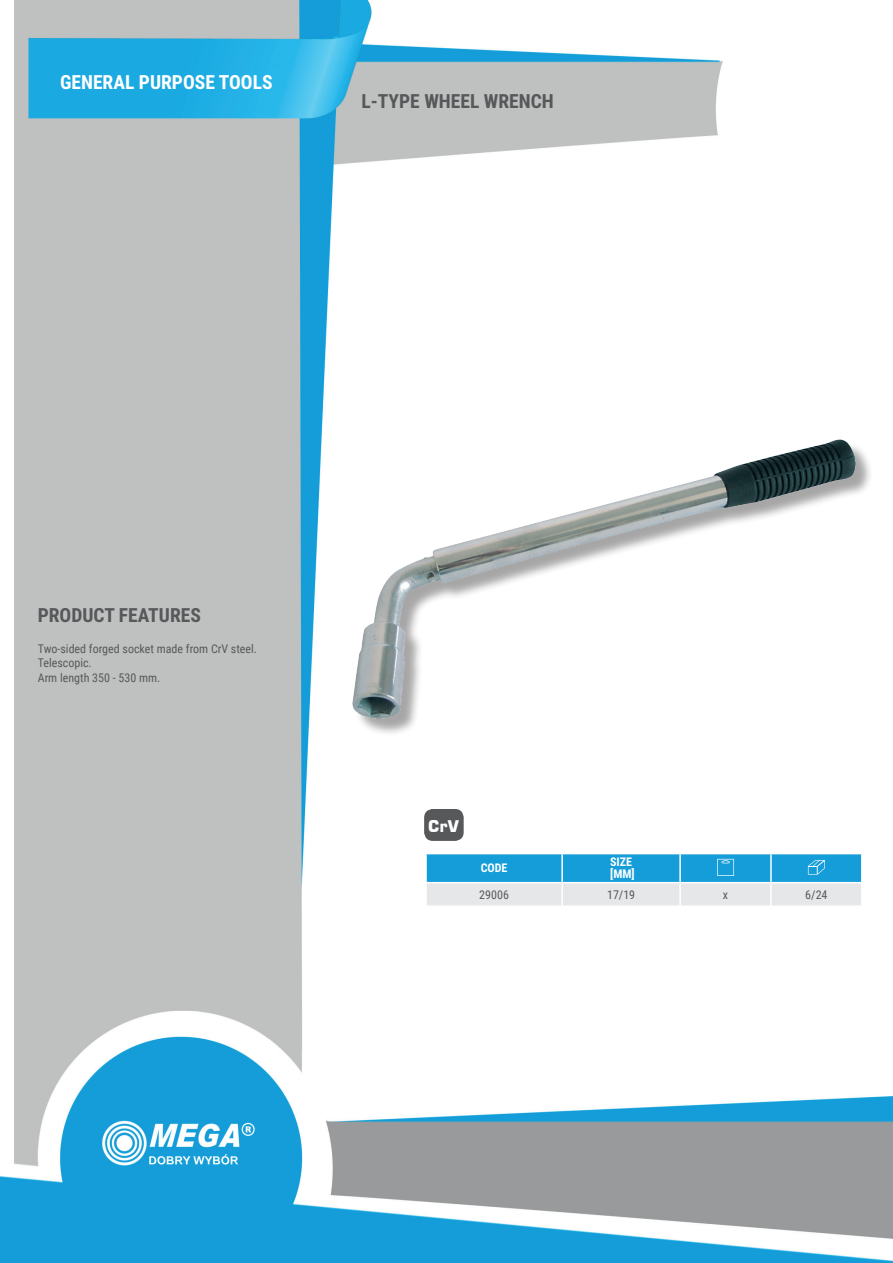
<style>
.page{position:relative;width:893px;height:1263px;background:#fff}
.page>*{position:absolute;margin:0;border:0;box-sizing:border-box;transform-origin:0 0}
.t1{font:700 19.5px "Roboto Condensed";color:#57585a}
.t2{font:700 19.5px "Roboto Condensed";color:#fff}
.t3{font:700 16.05px "Square 721 BT";color:#fff}
.t4{font:12px/14.4px "Roboto Condensed";color:#57585a}
.t5{font:700 12px/12px "Roboto Condensed";color:#fff}
</style>
<div class="page">
<img style="left:0;top:0;width:893px;height:1263px">
<div style="left:356px;top:442px;width:518px;height:295px;background:#231f20;opacity:.4"></div>
<img style="left:353px;top:439px;width:502px;height:280px">
<hr style="left:425px;top:854px;width:2px;height:28px;background:#fff">
<hr style="left:425px;top:883px;width:2px;height:22px;background:#fff">
<hr style="left:425px;top:853px;width:137px;height:1px;background:#fff">
<hr style="left:425px;top:882px;width:137px;height:1px;background:#fff">
<hr style="left:425px;top:905px;width:137px;height:2px;background:#fff">
<hr style="left:562px;top:905px;width:118px;height:2px;background:#fff">
<hr style="left:680px;top:905px;width:91px;height:2px;background:#fff">
<hr style="left:771px;top:905px;width:91px;height:2px;background:#fff">
<svg style="left:426px;top:853px;width:436px;height:53px;background:#7dc3e2"></svg>
<div style="left:425px;top:810px;width:38px;height:30px;background:#57585a;border-radius:8px"></div>
<div style="left:424px;top:809px;width:40px;height:32px;border:1px solid #57585a;border-radius:8px"></div>
<h1 class="t2" style="left:60px;top:69px;width:214px">GENERAL PURPOSE TOOLS</h1>
<h1 class="t1" style="left:361px;top:88px;width:194px">L-TYPE WHEEL WRENCH</h1>
<h1 class="t1" style="left:38px;top:601px;width:165px">PRODUCT FEATURES</h1>
<p class="t4" style="left:38px;top:641px;width:221px">Two-sided forged socket made from CrV steel.<br>Telescopic.<br>Arm length 350 - 530 mm.</p>
<h2 class="t3" style="left:428px;top:816px;width:33px">CrV</h2>
<p class="t5" style="left:481px;top:862px;width:28px">CODE</p>
<p class="t5" style="left:610px;top:856px;width:26px">SIZE [MM]</p>
<p class="t4" style="left:479px;top:887px;width:31px">29006</p>
<p class="t4" style="left:607px;top:887px;width:30px">17/19</p>
<p class="t4" style="left:723px;top:887px;width:7px">x</p>
<p class="t4" style="left:805px;top:887px;width:24px">6/24</p>
</div>
